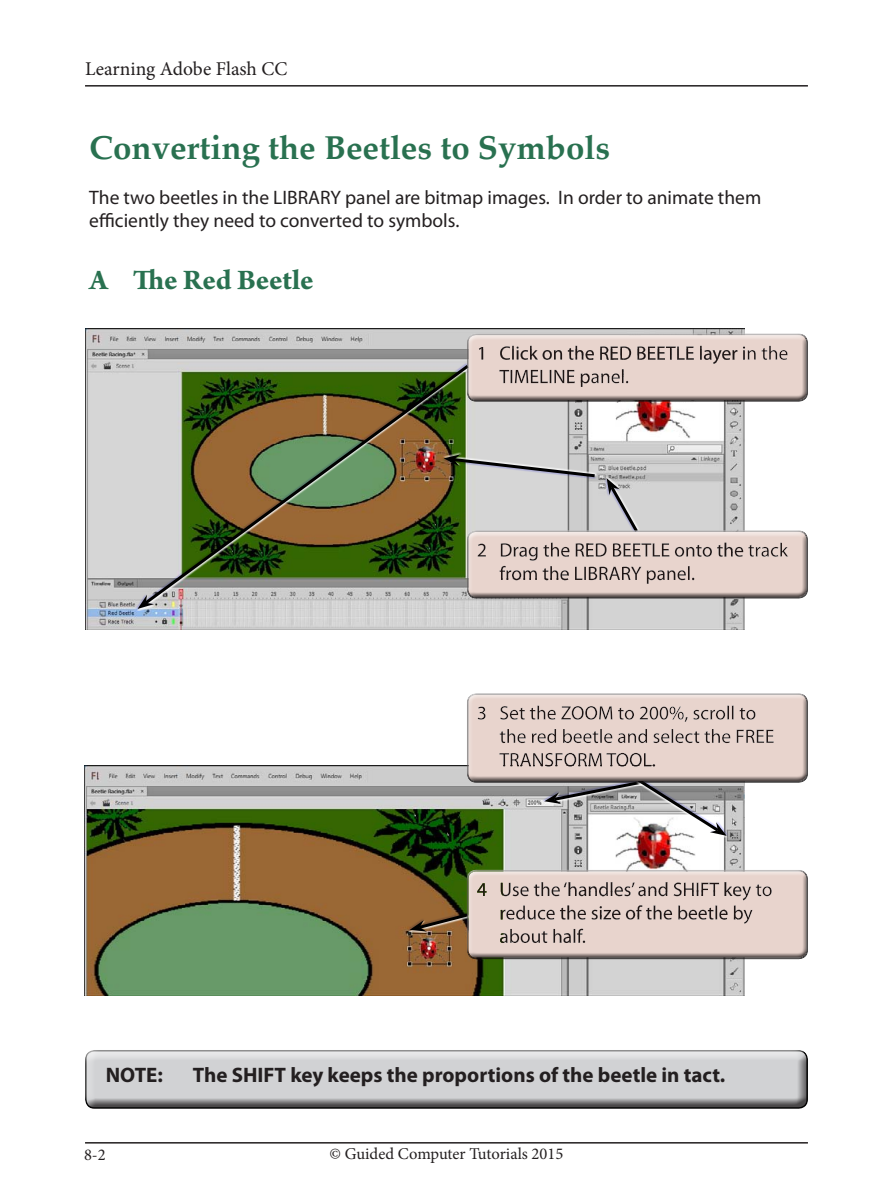
<style>
.page{position:relative;width:893px;height:1191px;background:#fff}
.page>*{position:absolute;margin:0;border:0;box-sizing:border-box;transform-origin:0 0}
.Sub-Head{font:700 33px "Palatino";color:#297150}
.Sub-Head_point{font:700 30px "Arno Pro";color:#297150}
.NB_normal{font:700 21px "Myriad Pro";color:#231f20}
.Paragraph{font:19.5px/23.4px "Myriad Pro";color:#231f20}
.Body{font:19.5px "Minion Pro";color:#231f20}
.Body-2{font:16.5px "Minion Pro";color:#231f20}
</style>
<div class="page">
<hr style="left:85px;top:1142px;width:723px;height:1px;background:#231f20">
<hr style="left:85px;top:85px;width:723px;height:2px;background:#231f20">
<div style="left:85px;top:1050px;width:723px;height:59px;background:#231f20;opacity:.75"></div>
<img style="left:85px;top:328px;width:659px;height:301px">
<div style="left:442px;top:452px;width:155px;height:26px;background:#fff;opacity:.94"></div>
<div style="left:135px;top:362px;width:335px;height:248px;background:#00f;opacity:.18"></div>
<svg style="left:142px;top:362px;width:330px;height:245px;background:#777b52"></svg>
<svg style="left:137px;top:594px;width:17px;height:15px"></svg>
<img style="left:85px;top:765px;width:659px;height:230px">
<div style="left:408px;top:913px;width:62px;height:20px;background:#a4998e"></div>
<div style="left:407px;top:911px;width:62px;height:20px;background:#9a6835"></div>
<div style="left:466px;top:333px;width:345px;height:64px;background:#fff;opacity:.75"></div>
<div style="left:466px;top:335px;width:345px;height:67px;background:#231f20;opacity:.75"></div>
<img style="left:410px;top:870px;width:56px;height:89px">
<div style="left:466px;top:869px;width:342px;height:85px;background:#fff;opacity:.75"></div>
<div style="left:466px;top:871px;width:342px;height:89px;background:#231f20;opacity:.75"></div>
<svg style="left:444px;top:454px;width:301px;height:144px;background:#b6bab2"></svg>
<div style="left:466px;top:529px;width:345px;height:65px;background:#fff;opacity:.75"></div>
<div style="left:466px;top:532px;width:345px;height:66px;background:#231f20;opacity:.75"></div>
<svg style="left:467px;top:784px;width:278px;height:52px"></svg>
<div style="left:466px;top:692px;width:342px;height:86px;background:#d1d0d0"></div>
<div style="left:466px;top:694px;width:342px;height:90px;background:#231f20;opacity:.75"></div>
<p class="Body" style="left:85px;top:56px;width:204px">Learning Adobe Flash CC</p>
<p class="Sub-Head" style="left:89px;top:120px;width:522px">Converting the Beetles to Symbols</p>
<p class="Paragraph" style="left:89px;top:185px;width:673px">The two beetles in the LIBRARY panel are bitmap images. In order to animate them efficiently they need to converted to symbols.</p>
<p class="Sub-Head_point" style="left:89px;top:262px;width:226px">A The Red Beetle</p>
<p class="NB_normal" style="left:106px;top:1061px;width:59px">NOTE:</p>
<p class="NB_normal" style="left:193px;top:1061px;width:534px">The SHIFT key keeps the proportions of the beetle in tact.</p>
<p class="Body-2" style="left:84px;top:1143px;width:23px">8-2</p>
<p class="Body-2" style="left:330px;top:1143px;width:235px">© Guided Computer Tutorials 2015</p>
</div>
